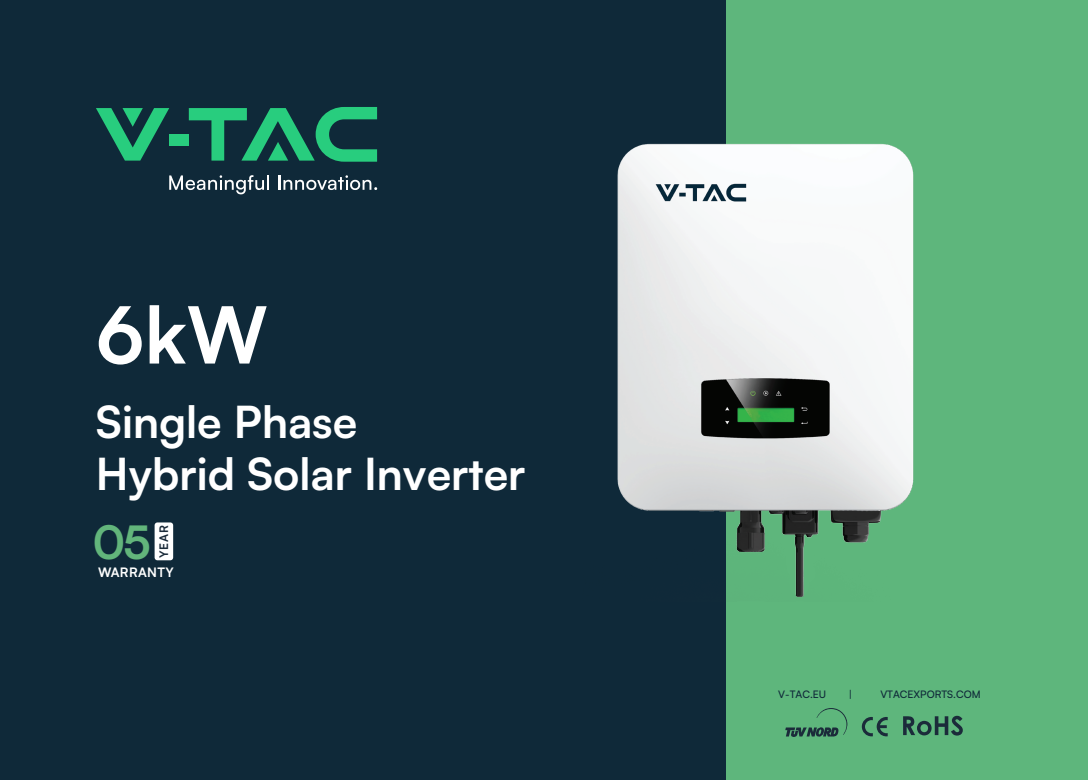
<style>
.page{position:relative;width:1088px;height:780px;background:#fff}
.page>*{position:absolute;margin:0;border:0;box-sizing:border-box;transform-origin:0 0}
.t1{font:700 78.38px "Satoshi";color:#fff}
.t2{font:700 45.88px "Satoshi Variable";color:#62b57b}
.t3{font:700 44.12px/52px "Satoshi";color:#fff}
.t4{font:700 13px "Satoshi Variable";letter-spacing:.025em;color:#fff}
.t5{font:700 11.75px "Satoshi Variable";color:#1b2b3a}
.t6{font:500 10.38px "Satoshi";color:#0f2939}
</style>
<div class="page">
<div style="left:723px;top:0;width:365px;height:780px;background:#5eb67c"></div>
<div style="left:0;top:0;width:725px;height:780px;background:#0f2939"></div>
<svg style="left:169px;top:175px;width:100px;height:19px"></svg>
<svg style="left:278px;top:175px;width:99px;height:15px"></svg>
<div style="left:169px;top:135px;width:20px;height:11px;background:#28cd7e"></div>
<svg style="left:96px;top:108px;width:73px;height:53px"></svg>
<svg style="left:189px;top:107px;width:188px;height:55px"></svg>
<svg style="left:862px;top:717px;width:26px;height:19px"></svg>
<svg style="left:903px;top:715px;width:60px;height:20px"></svg>
<svg style="left:785px;top:708px;width:62px;height:29px"></svg>
<div style="left:155px;top:522px;width:18px;height:38px;background:#fff;border-radius:3px"></div>
<img style="left:617px;top:143px;width:297px;height:459px">
<h1 class="t1" style="left:96px;top:278px;width:173px">6kW</h1>
<p class="t3" style="left:96px;top:393px;width:431px">Single Phase<br>Hybrid Solar Inverter</p>
<p class="t2" style="left:93px;top:507px;width:59px">05</p>
<p class="t5" style="left:155px;top:557px;width:34px;rotate:-90deg">YEAR</p>
<p class="t4" style="left:98px;top:562px;width:77px">WARRANTY</p>
<p class="t6" style="left:778px;top:686px;width:49px">V-TAC.EU</p>
<p class="t6" style="left:849px;top:686px;width:5px">|</p>
<p class="t6" style="left:880px;top:686px;width:102px">VTACEXPORTS.COM</p>
</div>
